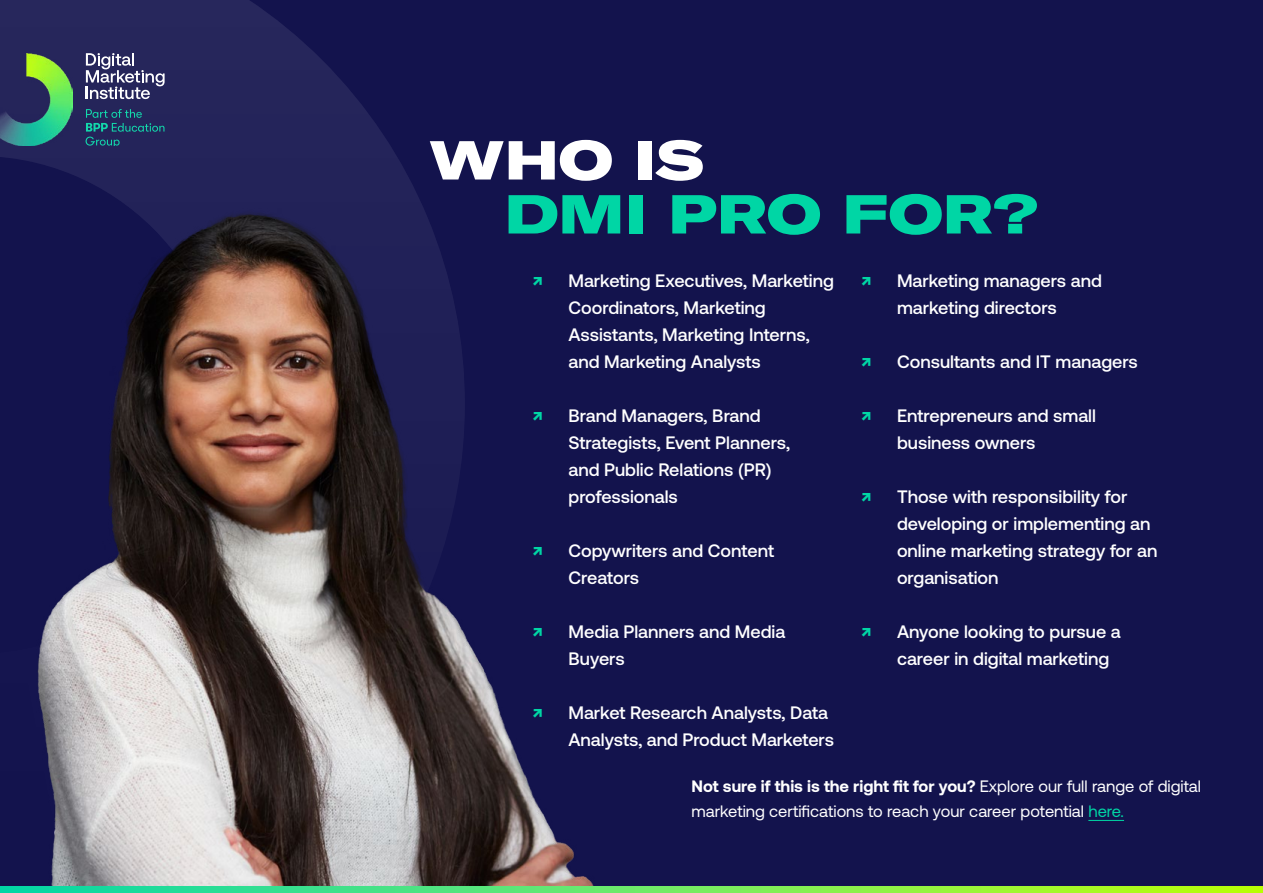
<style>
.page{position:relative;width:1263px;height:893px;background:#13134d}
.page>*{position:absolute;margin:0;border:0;box-sizing:border-box;transform-origin:0 0}
.t1{font:900 expanded 54px "GT America";color:#00d6a5}
.t2{font:900 expanded 54px "GT America";color:#fff}
.t3{font:700 19.5px "Aeonik";color:#00d6a5}
.t4{font:500 18px/27px "Aeonik";color:#fff}
.t5{font:16.5px/25.5px "Aeonik";color:#fff}
.s1{font-weight:700}
.s2{color:#00d6a5}
</style>
<div class="page">
<svg style="left:0;top:0;width:423px;height:887px"></svg>
<img style="left:36px;top:208px;width:562px;height:679px">
<svg style="left:0;top:887px;width:1263px;height:6px;background:#67ea62"></svg>
<hr style="left:1088px;top:820px;width:36px;height:1px;background:#00d6a5">
<h1 class="t2" style="left:429px;top:126px;width:276px">WHO IS</h1>
<h1 class="t1" style="left:504px;top:180px;width:535px">DMI PRO FOR?</h1>
<p class="t3" style="left:532px;top:269px;width:12px">↗</p>
<p class="t4" style="left:568px;top:267px;width:267px">Marketing Executives, Marketing<br>Coordinators, Marketing<br>Assistants, Marketing Interns, and Marketing Analysts</p>
<p class="t3" style="left:532px;top:404px;width:12px">↗</p>
<p class="t4" style="left:568px;top:402px;width:223px">Brand Managers, Brand<br>Strategists, Event Planners, and Public Relations (PR) professionals</p>
<p class="t3" style="left:532px;top:539px;width:12px">↗</p>
<p class="t4" style="left:568px;top:537px;width:207px">Copywriters and Content<br>Creators</p>
<p class="t3" style="left:532px;top:620px;width:12px">↗</p>
<p class="t4" style="left:568px;top:618px;width:218px">Media Planners and Media<br>Buyers</p>
<p class="t3" style="left:532px;top:701px;width:12px">↗</p>
<p class="t4" style="left:568px;top:699px;width:267px">Market Research Analysts, Data<br>Analysts, and Product Marketers</p>
<p class="t3" style="left:861px;top:269px;width:12px">↗</p>
<p class="t4" style="left:897px;top:267px;width:206px">Marketing managers and marketing directors</p>
<p class="t3" style="left:861px;top:350px;width:12px">↗</p>
<p class="t4" style="left:897px;top:348px;width:242px">Consultants and IT managers</p>
<p class="t3" style="left:861px;top:404px;width:12px">↗</p>
<p class="t4" style="left:897px;top:402px;width:200px">Entrepreneurs and small business owners</p>
<p class="t3" style="left:861px;top:485px;width:12px">↗</p>
<p class="t4" style="left:897px;top:483px;width:262px">Those with responsibility for developing or implementing an online marketing strategy for an organisation</p>
<p class="t3" style="left:861px;top:620px;width:12px">↗</p>
<p class="t4" style="left:897px;top:618px;width:225px">Anyone looking to pursue a career in digital marketing</p>
<p class="t5" style="left:691px;top:773px;width:511px"><span class="s1">Not sure if this is the right fit for you?</span> Explore our full range of digital marketing certifications to reach your career potential <span class="s2">here.</span></p>
</div>
